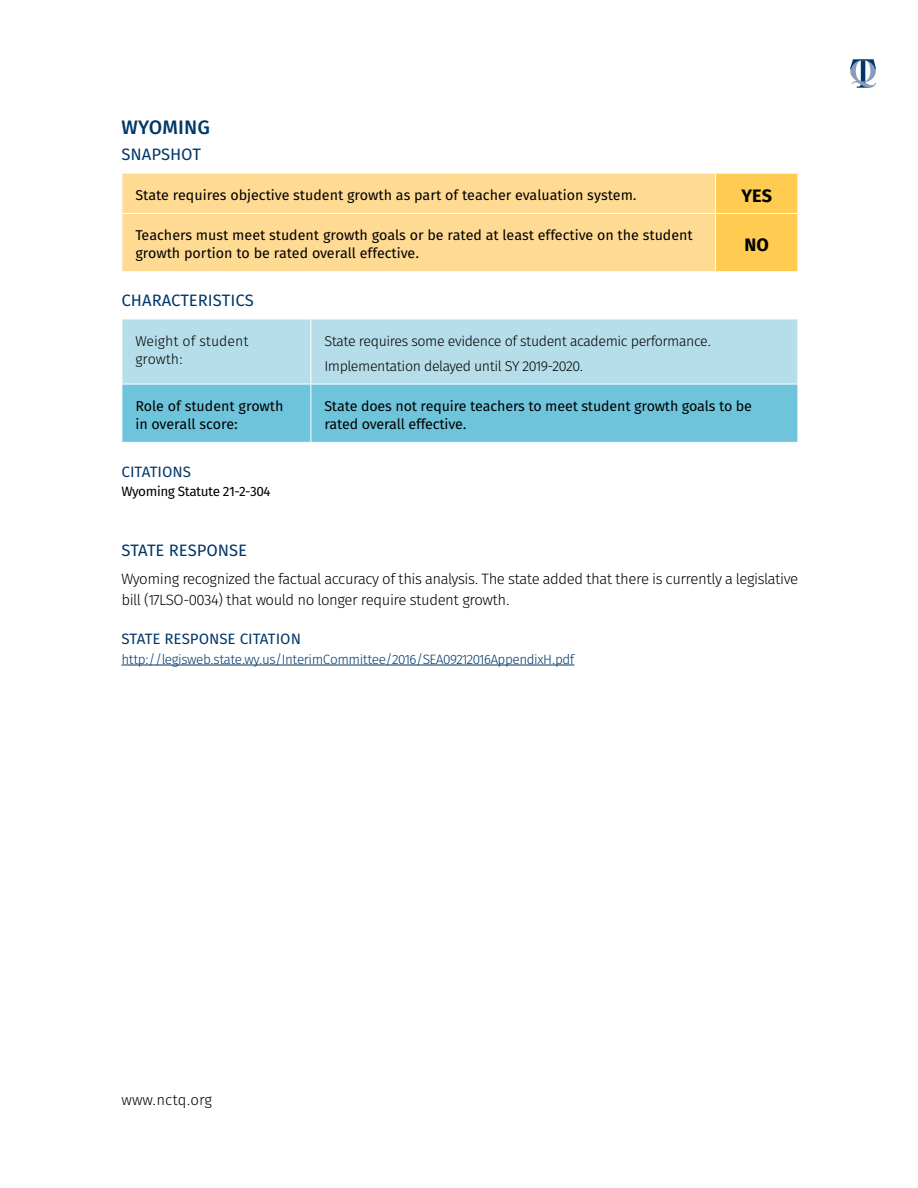
<style>
.page{position:relative;width:918px;height:1188px;background:#fff}
.page>*{position:absolute;margin:0;border:0;box-sizing:border-box;transform-origin:0 0}
.t1{font:19.5px "Fira Sans OT Medium";letter-spacing:.01em;color:#003768}
.t2{font:700 18px "Fira Sans OT";color:#000}
.t3{font:16.5px "Fira Sans OT";color:#003768}
.t4{font:15px/21px "Fira Sans OT Light";letter-spacing:-.03em;color:#000}
.t5{font:15px "Fira Sans OT";color:#003768}
.t6{font:15px "Fira Sans OT Light";color:#000}
.t7{font:14.25px/18px "Fira Sans OT";color:#000}
.t8{font:14.25px/24.8px "Fira Sans OT Light";letter-spacing:-.03em;color:#000}
.t9{font:14.25px/18px "Fira Sans OT Light";color:#000}
.t10{font:13.5px "Fira Sans OT Light";letter-spacing:-.03em;color:#003768}
.t11{font:13.5px "Fira Sans OT";letter-spacing:-.03em;color:#000}
</style>
<div class="page">
<svg style="left:850px;top:59px;width:26px;height:29px"></svg>
<hr style="left:122px;top:665px;width:452px;height:1px;background:#003768">
<div style="left:123px;top:174px;width:592px;height:97px;background:#ffda93"></div>
<div style="left:716px;top:174px;width:82px;height:97px;background:#ffcc51"></div>
<hr style="left:122px;top:213px;width:594px;height:1px;background:#fff">
<hr style="left:716px;top:213px;width:82px;height:1px;background:#fff">
<div style="left:123px;top:320px;width:675px;height:64px;background:#b6deea"></div>
<div style="left:123px;top:385px;width:675px;height:57px;background:#6ec5db"></div>
<hr style="left:310px;top:319px;width:1px;height:65px;background:#fff">
<hr style="left:310px;top:384px;width:1px;height:58px;background:#fff">
<h1 class="t1" style="left:122px;top:113px;width:90px">WYOMING</h1>
<p class="t3" style="left:122px;top:143px;width:81px">SNAPSHOT</p>
<p class="t7" style="left:135px;top:187px;width:503px">State requires objective student growth as part of teacher evaluation system.</p>
<p class="t2" style="left:741px;top:183px;width:32px">YES</p>
<p class="t7" style="left:135px;top:227px;width:559px">Teachers must meet student growth goals or be rated at least effective on the student growth portion to be rated overall effective.</p>
<p class="t2" style="left:744px;top:232px;width:26px">NO</p>
<p class="t3" style="left:122px;top:289px;width:134px">CHARACTERISTICS</p>
<p class="t9" style="left:135px;top:333px;width:115px">Weight of student growth:</p>
<p class="t8" style="left:324px;top:330px;width:389px">State requires some evidence of student academic performance.<br>Implementation delayed until SY 2019-2020.</p>
<p class="t7" style="left:135px;top:398px;width:150px">Role of student growth in overall score:</p>
<p class="t7" style="left:324px;top:398px;width:429px">State does not require teachers to meet student growth goals to be rated overall effective.</p>
<p class="t5" style="left:122px;top:461px;width:71px">CITATIONS</p>
<p class="t11" style="left:122px;top:482px;width:151px">Wyoming Statute 21-2-304</p>
<p class="t3" style="left:122px;top:539px;width:127px">STATE RESPONSE</p>
<p class="t4" style="left:122px;top:569px;width:678px">Wyoming recognized the factual accuracy of this analysis. The state added that there is currently a legislative bill (17LSO-0034) that would no longer require student growth.</p>
<p class="t5" style="left:122px;top:629px;width:181px">STATE RESPONSE CITATION</p>
<p class="t10" style="left:122px;top:649px;width:454px">http://legisweb.state.wy.us/InterimCommittee/2016/SEA09212016AppendixH.pdf</p>
<p class="t6" style="left:122px;top:1089px;width:92px">www.nctq.org</p>
</div>
